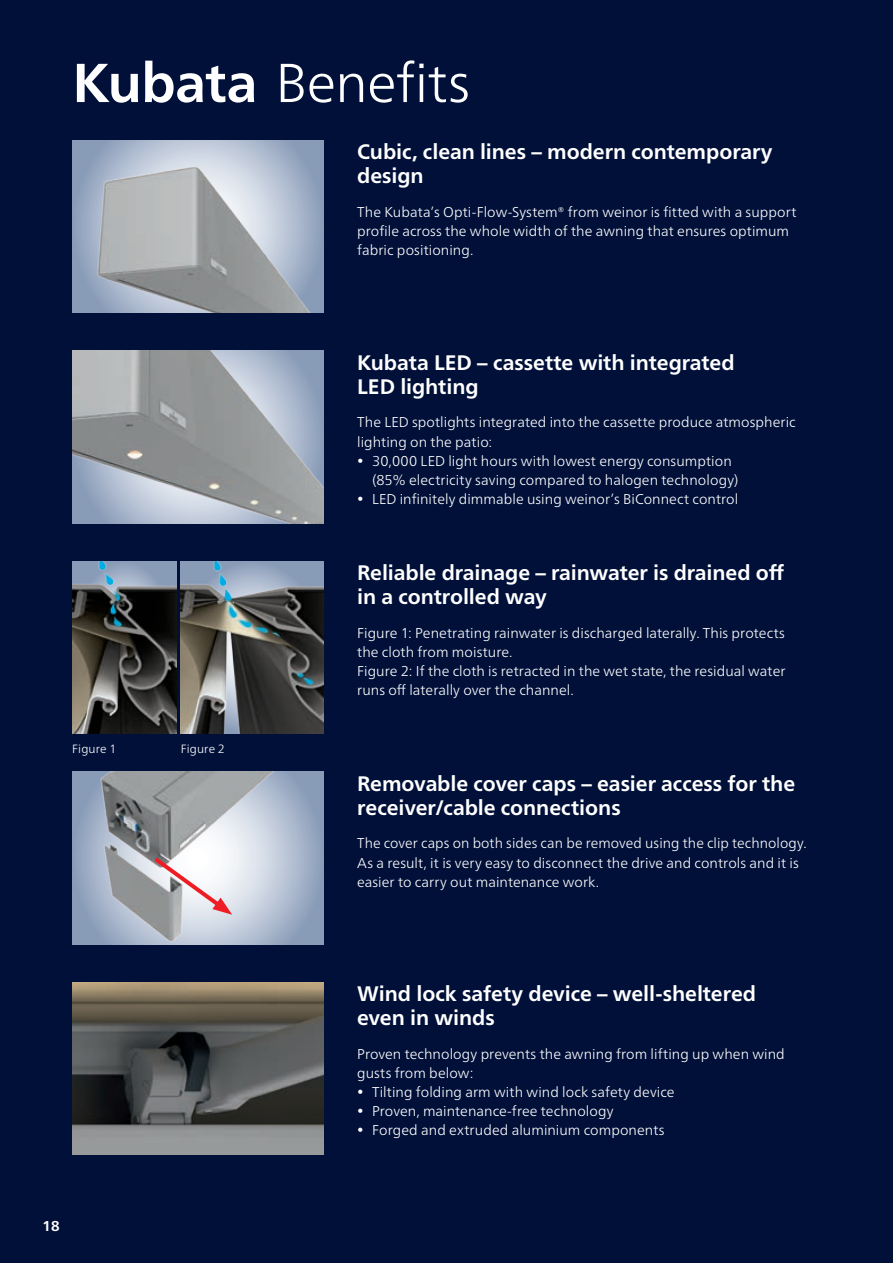
<style>
.page{position:relative;width:893px;height:1263px;background:#001039}
.page>*{position:absolute;margin:0;border:0;box-sizing:border-box;transform-origin:0 0}
.t1{font:300 54.75px "Frutiger Neue LTW1 G";letter-spacing:-.01em;color:#fff}
.t2{font:700 21px/23.9px "Frutiger Neue LTW1 G";letter-spacing:-.005em;color:#fff}
.t3{font:300 14.25px/19.2px "Frutiger Neue LTW1 G";letter-spacing:.005em;color:#fff}
.t4{font:700 14.25px "Frutiger Neue LTW1 G";color:#fff}
.t5{font:300 12px "Frutiger Neue LTW1 G";letter-spacing:.01em;color:#fff}
.s1{font-weight:700}
</style>
<div class="page">
<img style="left:72px;top:351px;width:251px;height:172px">
<div style="left:72px;top:772px;width:251px;height:172px;background:linear-gradient(to bottom,#8d9fba,#8d9fba)"></div>
<img style="left:88px;top:772px;width:235px;height:172px">
<svg style="left:72px;top:140px;width:251px;height:173px;background:#9faec5"></svg>
<img style="left:91px;top:163px;width:226px;height:150px">
<img style="left:72px;top:982px;width:251px;height:172px">
<img style="left:72px;top:561px;width:104px;height:172px">
<img style="left:181px;top:561px;width:142px;height:172px">
<svg style="left:151px;top:854px;width:81px;height:61px;background:#dbcacd"></svg>
<h1 class="t1" style="left:72px;top:50px;width:399px"><span class="s1">Kubata</span> Benefits</h1>
<h2 class="t2" style="left:357px;top:140px;width:417px">Cubic, clean lines – modern contemporary design</h2>
<p class="t3" style="left:357px;top:202px;width:441px">The Kubata’s Opti-Flow-System® from weinor is fitted with a support profile across the whole width of the awning that ensures optimum fabric positioning.</p>
<p class="t5" style="left:72px;top:741px;width:46px">Figure 1</p>
<p class="t5" style="left:181px;top:741px;width:46px">Figure 2</p>
<p class="t4" style="left:43px;top:1218px;width:18px">18</p>
<h2 class="t2" style="left:357px;top:351px;width:379px">Kubata LED – cassette with integrated<br>LED lighting</h2>
<p class="t3" style="left:357px;top:413px;width:440px">The LED spotlights integrated into the cassette produce atmospheric lighting on the patio:</p>
<p class="t3" style="left:372px;top:451px;width:368px;text-indent:-15px">• 30,000 LED light hours with lowest energy consumption (85% electricity saving compared to halogen technology)</p>
<p class="t3" style="left:357px;top:489px;width:383px">• LED infinitely dimmable using weinor’s BiConnect control</p>
<h2 class="t2" style="left:357px;top:561px;width:429px">Reliable drainage – rainwater is drained off in a controlled way</h2>
<p class="t3" style="left:357px;top:623px;width:430px">Figure 1: Penetrating rainwater is discharged laterally. This protects the cloth from moisture.<br>Figure 2: If the cloth is retracted in the wet state, the residual water runs off laterally over the channel.</p>
<h2 class="t2" style="left:357px;top:772px;width:440px">Removable cover caps – easier access for the receiver/cable connections</h2>
<p class="t3" style="left:357px;top:834px;width:451px">The cover caps on both sides can be removed using the clip technology.<br>As a result, it is very easy to disconnect the drive and controls and it is easier to carry out maintenance work.</p>
<h2 class="t2" style="left:357px;top:982px;width:400px">Wind lock safety device – well-sheltered even in winds</h2>
<p class="t3" style="left:357px;top:1044px;width:429px">Proven technology prevents the awning from lifting up when wind gusts from below:</p>
<p class="t3" style="left:357px;top:1082px;width:319px">• Tilting folding arm with wind lock safety device</p>
<p class="t3" style="left:357px;top:1101px;width:258px">• Proven, maintenance-free technology</p>
<p class="t3" style="left:357px;top:1121px;width:309px">• Forged and extruded aluminium components</p>
</div>
